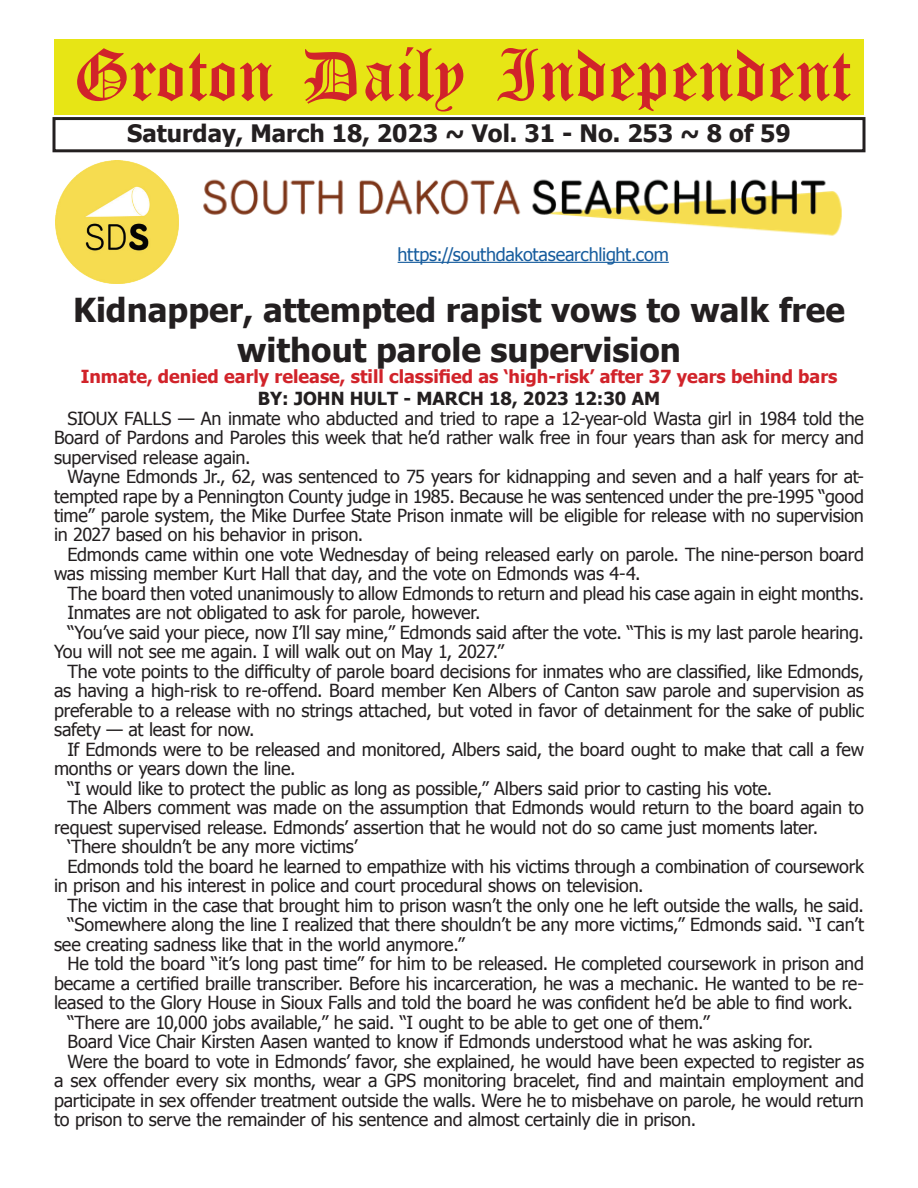
<style>
.page{position:relative;width:918px;height:1188px;background:#fff}
.page>*{position:absolute;margin:0;border:0;box-sizing:border-box;transform-origin:0 0}
.t1{font:54px "Old English Five";color:#d1232a}
.t2{font:700 33px/39.6px "Tahoma";color:#231f20;text-align:center}
.t3{font:700 24px "Tahoma";color:#231f20}
.t4{font:18px/19.5px "Tahoma";letter-spacing:-.01em;color:#231f20;text-align:justify}
.t5{font:700 18px "Tahoma";color:#d1232a}
.t6{font:18px "Tahoma";letter-spacing:-.01em;color:#175d9e}
.t7{font:700 18px "Tahoma";color:#231f20}
</style>
<div class="page">
<div style="left:52px;top:117px;width:814px;height:35px;border:3px solid #231f20"></div>
<div style="left:54px;top:40px;width:810px;height:75px;background:#e7e515"></div>
<img style="left:55px;top:161px;width:123px;height:122px">
<img style="left:203px;top:179px;width:639px;height:57px">
<hr style="left:398px;top:262px;width:271px;height:1px;background:#175d9e">
<h1 class="t1" style="left:73px;top:50px;width:779px">Groton Daily Independent</h1>
<h3 class="t3" style="left:127px;top:116px;width:665px">Saturday, March 18, 2023 ~ Vol. 31 - No. 253 ~ 8 of 59</h3>
<p class="t6" style="left:398px;top:242px;width:273px">https://southdakotasearchlight.com</p>
<h2 class="t2" style="left:73px;top:288px;width:774px">Kidnapper, attempted rapist vows to walk free without parole supervision</h2>
<p class="t5" style="left:81px;top:364px;width:758px">Inmate, denied early release, still classified as ‘high-risk’ after 37 years behind bars</p>
<p class="t7" style="left:258px;top:386px;width:404px">BY: JOHN HULT - MARCH 18, 2023 12:30 AM</p>
<p class="t4" style="left:54px;top:407px;width:812px;text-indent:14px">SIOUX FALLS — An inmate who abducted and tried to rape a 12-year-old Wasta girl in 1984 told the Board of Pardons and Paroles this week that he’d rather walk free in four years than ask for mercy and supervised release again.</p>
<p class="t4" style="left:54px;top:466px;width:812px;text-indent:14px">Wayne Edmonds Jr., 62, was sentenced to 75 years for kidnapping and seven and a half years for at&shy;tempted rape by a Pennington County judge in 1985. Because he was sentenced under the pre-1995 “good time” parole system, the Mike Durfee State Prison inmate will be eligible for release with no supervision in 2027 based on his behavior in prison.</p>
<p class="t4" style="left:54px;top:544px;width:811px;text-indent:14px">Edmonds came within one vote Wednesday of being released early on parole. The nine-person board was missing member Kurt Hall that day, and the vote on Edmonds was 4-4.</p>
<p class="t4" style="left:68px;top:583px;width:798px">The board then voted unanimously to allow Edmonds to return and plead his case again in eight months.</p>
<p class="t4" style="left:68px;top:602px;width:415px">Inmates are not obligated to ask for parole, however.</p>
<p class="t4" style="left:68px;top:622px;width:798px">“You’ve said your piece, now I’ll say mine,” Edmonds said after the vote. “This is my last parole hearing.</p>
<p class="t4" style="left:54px;top:641px;width:452px">You will not see me again. I will walk out on May 1, 2027.”</p>
<p class="t4" style="left:68px;top:661px;width:798px">The vote points to the difficulty of parole board decisions for inmates who are classified, like Edmonds,</p>
<p class="t4" style="left:54px;top:680px;width:811px">as having a high-risk to re-offend. Board member Ken Albers of Canton saw parole and supervision as</p>
<p class="t4" style="left:54px;top:700px;width:811px">preferable to a release with no strings attached, but voted in favor of detainment for the sake of public</p>
<p class="t4" style="left:54px;top:719px;width:202px">safety — at least for now.</p>
<p class="t4" style="left:68px;top:739px;width:798px">If Edmonds were to be released and monitored, Albers said, the board ought to make that call a few</p>
<p class="t4" style="left:54px;top:758px;width:243px">months or years down the line.</p>
<p class="t4" style="left:68px;top:778px;width:706px">“I would like to protect the public as long as possible,” Albers said prior to casting his vote.</p>
<p class="t4" style="left:68px;top:797px;width:798px">The Albers comment was made on the assumption that Edmonds would return to the board again to</p>
<p class="t4" style="left:54px;top:817px;width:766px">request supervised release. Edmonds’ assertion that he would not do so came just moments later.</p>
<p class="t4" style="left:68px;top:836px;width:292px">‘There shouldn’t be any more victims’</p>
<p class="t4" style="left:68px;top:856px;width:798px">Edmonds told the board he learned to empathize with his victims through a combination of coursework</p>
<p class="t4" style="left:54px;top:875px;width:591px">in prison and his interest in police and court procedural shows on television.</p>
<p class="t4" style="left:68px;top:895px;width:798px">The victim in the case that brought him to prison wasn’t the only one he left outside the walls, he said.</p>
<p class="t4" style="left:68px;top:914px;width:798px">“Somewhere along the line I realized that there shouldn’t be any more victims,” Edmonds said. “I can’t</p>
<p class="t4" style="left:54px;top:934px;width:412px">see creating sadness like that in the world anymore.”</p>
<p class="t4" style="left:68px;top:953px;width:798px">He told the board “it’s long past time” for him to be released. He completed coursework in prison and</p>
<p class="t4" style="left:54px;top:973px;width:811px">became a certified braille transcriber. Before his incarceration, he was a mechanic. He wanted to be re-</p>
<p class="t4" style="left:54px;top:992px;width:801px">leased to the Glory House in Sioux Falls and told the board he was confident he’d be able to find work.</p>
<p class="t4" style="left:68px;top:1012px;width:644px">“There are 10,000 jobs available,” he said. “I ought to be able to get one of them.”</p>
<p class="t4" style="left:68px;top:1031px;width:747px">Board Vice Chair Kirsten Aasen wanted to know if Edmonds understood what he was asking for.</p>
<p class="t4" style="left:68px;top:1051px;width:798px">Were the board to vote in Edmonds’ favor, she explained, he would have been expected to register as</p>
<p class="t4" style="left:54px;top:1070px;width:812px">a sex offender every six months, wear a GPS monitoring bracelet, find and maintain employment and</p>
<p class="t4" style="left:54px;top:1090px;width:811px">participate in sex offender treatment outside the walls. Were he to misbehave on parole, he would return</p>
<p class="t4" style="left:54px;top:1109px;width:644px">to prison to serve the remainder of his sentence and almost certainly die in prison.</p>
</div>
